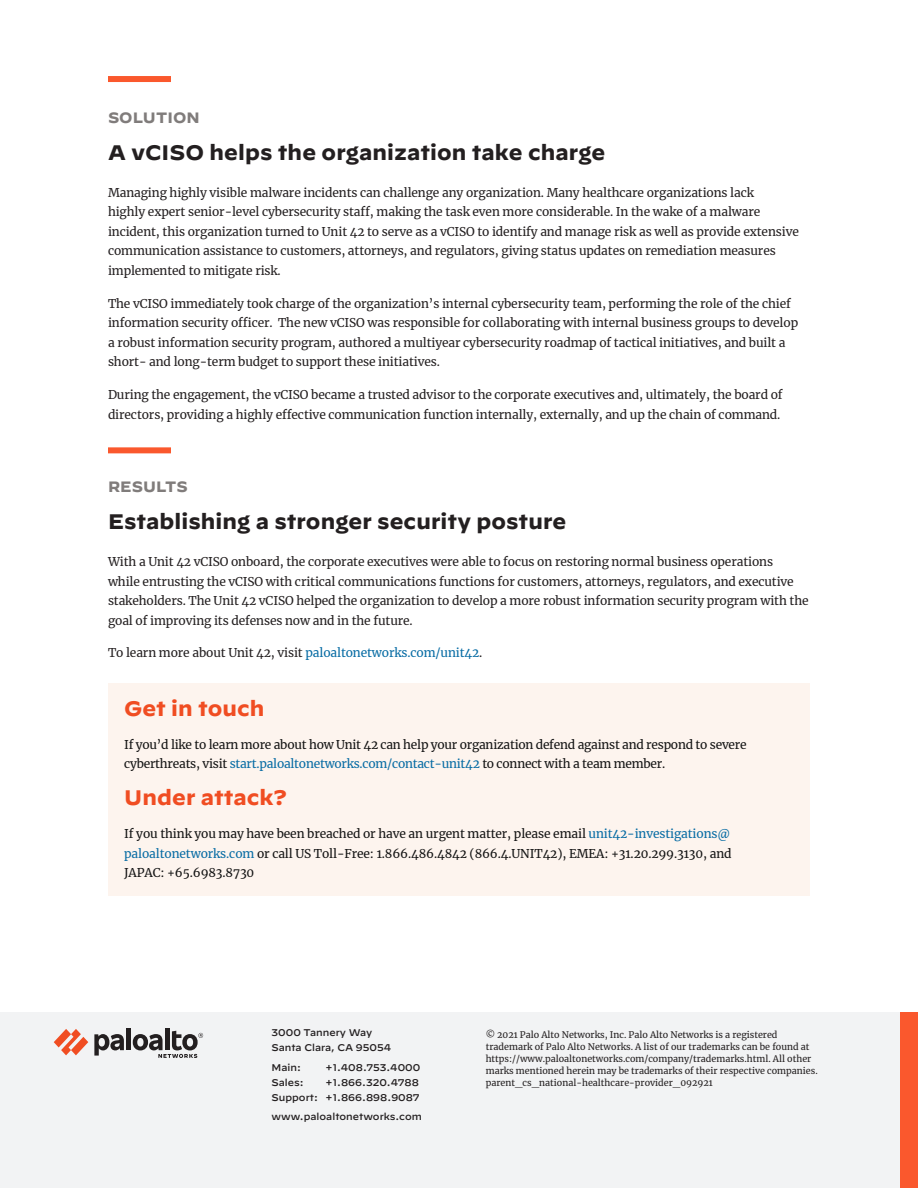
<style>
.page{position:relative;width:918px;height:1188px;background:#fff}
.page>*{position:absolute;margin:0;border:0;box-sizing:border-box;transform-origin:0 0}
.t1{font:700 21px "Decimal";letter-spacing:.005em;color:#231f20}
.t2{font:700 21px "Decimal";letter-spacing:.005em;color:#f04d22}
.H1_-_Section_Header{font:700 15px "Decimal";letter-spacing:.005em;color:#807c7b}
.t3{font:12px/19.5px "Merriweather";letter-spacing:-.01em;color:#231f20}
.Body_Text{font:12px/19.5px "Merriweather";letter-spacing:-.02em;color:#141414}
.t4{font:500 9.75px "Decimal";color:#231f20}
.t5{font:9px/12px "Merriweather";color:#231f20}
.s1{color:#086ca4}
</style>
<div class="page">
<div style="left:0;top:1012px;width:918px;height:176px;background:#f2f3f4"></div>
<svg style="left:54px;top:1029px;width:34px;height:26px"></svg>
<div style="left:126px;top:1029px;width:5px;height:21px;background:#231f20"></div>
<svg style="left:94px;top:1034px;width:30px;height:22px"></svg>
<hr style="left:165px;top:1029px;width:4px;height:21px;background:#231f20">
<svg style="left:133px;top:1031px;width:70px;height:27px"></svg>
<div style="left:901px;top:1012px;width:17px;height:176px;background:#fa582d"></div>
<div style="left:108px;top:76px;width:63px;height:6px;background:#fa582d"></div>
<div style="left:108px;top:447px;width:63px;height:6px;background:#fa582d"></div>
<div style="left:108px;top:683px;width:702px;height:213px;background:#fdf4ee"></div>
<p class="H1_-_Section_Header" style="left:108px;top:109px;width:93px">SOLUTION</p>
<h2 class="t1" style="left:108px;top:140px;width:499px">A vCISO helps the organization take charge</h2>
<p class="t3" style="left:108px;top:183px;width:692px">Managing highly visible malware incidents can challenge any organization. Many healthcare organizations lack<br>highly expert senior-level cybersecurity staff, making the task even more considerable. In the wake of a malware incident, this organization turned to Unit 42 to serve as a vCISO to identify and manage risk as well as provide extensive communication assistance to customers, attorneys, and regulators, giving status updates on remediation measures implemented to mitigate risk.</p>
<p class="t3" style="left:108px;top:293px;width:692px">The vCISO immediately took charge of the organization’s internal cybersecurity team, performing the role of the chief information security officer. The new vCISO was responsible for collaborating with internal business groups to develop a robust information security program, authored a multiyear cybersecurity roadmap of tactical initiatives, and built a short- and long-term budget to support these initiatives.</p>
<p class="t3" style="left:108px;top:385px;width:676px">During the engagement, the vCISO became a trusted advisor to the corporate executives and, ultimately, the board of directors, providing a highly effective communication function internally, externally, and up the chain of command.</p>
<p class="H1_-_Section_Header" style="left:108px;top:478px;width:81px">RESULTS</p>
<h2 class="t1" style="left:108px;top:509px;width:460px">Establishing a stronger security posture</h2>
<p class="t3" style="left:108px;top:552px;width:702px">With a Unit 42 vCISO onboard, the corporate executives were able to focus on restoring normal business operations<br>while entrusting the vCISO with critical communications functions for customers, attorneys, regulators, and executive stakeholders. The Unit 42 vCISO helped the organization to develop a more robust information security program with the goal of improving its defenses now and in the future.</p>
<p class="t3" style="left:108px;top:643px;width:376px">To learn more about Unit 42, visit <span class="s1">paloaltonetworks.com/unit42</span>.</p>
<h2 class="t2" style="left:124px;top:696px;width:142px">Get in touch</h2>
<p class="Body_Text" style="left:124px;top:735px;width:624px">If you’d like to learn more about how Unit 42 can help your organization defend against and respond to severe cyberthreats, visit <span class="s1">start.paloaltonetworks.com/contact-unit42</span> to connect with a team member.</p>
<h2 class="t2" style="left:124px;top:786px;width:164px">Under attack?</h2>
<p class="Body_Text" style="left:124px;top:824px;width:609px;text-align:justify">If you think you may have been breached or have an urgent matter, please email <span class="s1">unit42-investigations@ paloaltonetworks.com</span> or call US Toll-Free: 1.866.486.4842 (866.4.UNIT42), EMEA: +31.20.299.3130, and JAPAC: +65.6983.8730</p>
<p class="t4" style="left:272px;top:1024px;width:102px">3000 Tannery Way</p>
<p class="t4" style="left:272px;top:1039px;width:121px">Santa Clara, CA 95054</p>
<p class="t4" style="left:272px;top:1058px;width:31px">Main:</p>
<p class="t4" style="left:326px;top:1058px;width:96px">+1.408.753.4000</p>
<p class="t4" style="left:272px;top:1073px;width:34px">Sales:</p>
<p class="t4" style="left:326px;top:1073px;width:95px">+1.866.320.4788</p>
<p class="t4" style="left:272px;top:1088px;width:150px">Support: +1.866.898.9087</p>
<p class="t4" style="left:272px;top:1108px;width:152px">www.paloaltonetworks.com</p>
<p class="t5" style="left:486px;top:1028px;width:334px">© 2021 Palo Alto Networks, Inc. Palo Alto Networks is a registered trademark of Palo Alto Networks. A list of our trademarks can be found at https://www.paloaltonetworks.com/company/trademarks.html. All other marks mentioned herein may be trademarks of their respective companies. parent_cs_national-healthcare-provider_092921</p>
</div>
